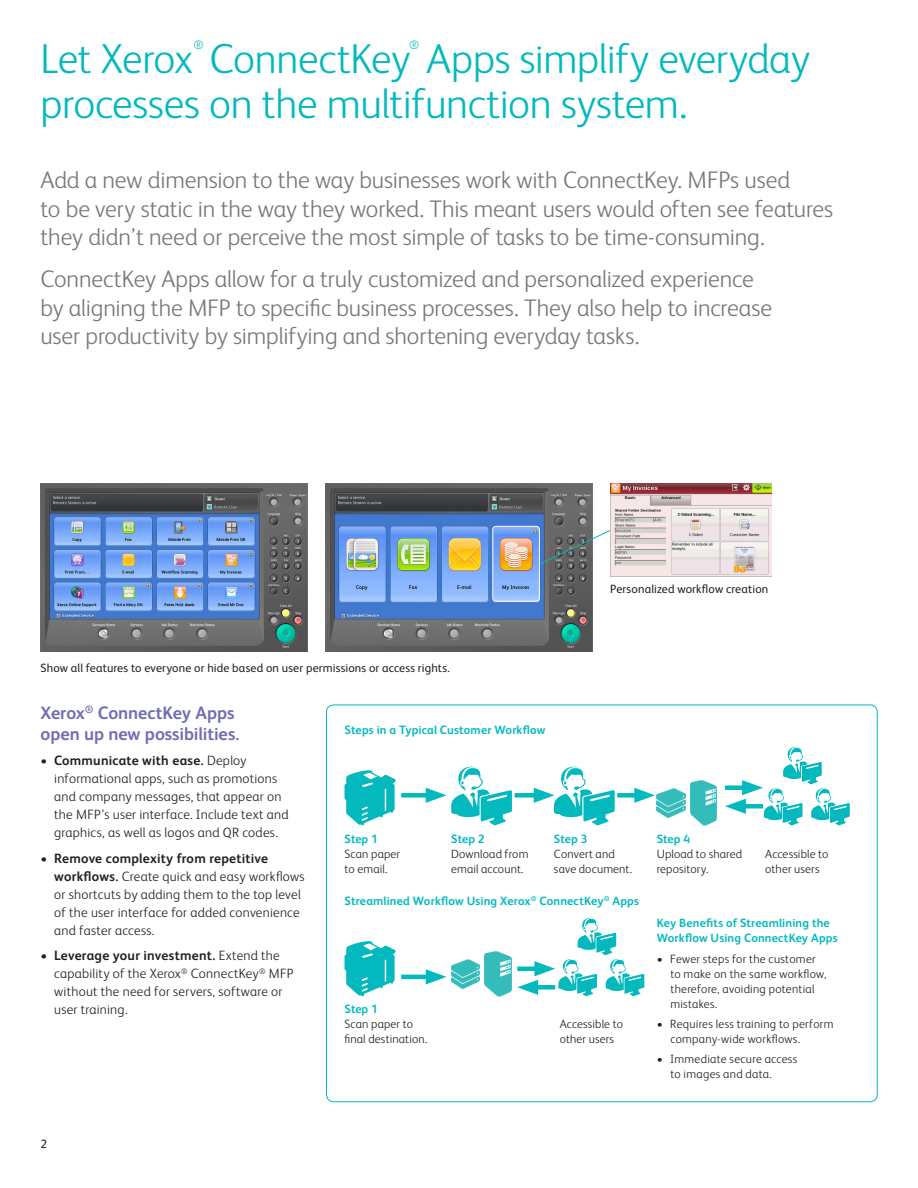
<style>
.page{position:relative;width:918px;height:1188px;background:#fff}
.page>*{position:absolute;margin:0;border:0;box-sizing:border-box;transform-origin:0 0}
.Interior_Page_Title{font:300 42px "Xerox Sans";letter-spacing:-.01em;color:#03b9bd}
.Intro_Para___Body_Te{font:300 24px/28.5px "Xerox Sans";letter-spacing:-.005em;color:#76787b}
.Body_Subhead-mn{font:700 18px/21px "Xerox Sans";letter-spacing:-.005em;color:#716eb3}
.t1{font:300 13.5px/18px "Xerox Sans";letter-spacing:.02em;color:#231f20}
.Interior_Page_Title-2{font:300 12.3px "Xerox Sans";color:#03b9bd}
.Sidebar_Text___8_10{font:300 12px/15px "Xerox Sans";letter-spacing:.015em;color:#231f20}
.Sidebar_Headline___8{font:700 12px/15px "Xerox Sans";letter-spacing:.01em;color:#03b9bd}
.INS___Footer___Capti{font:12px "Xerox Sans";letter-spacing:.015em;color:#231f20}
.s1{font-weight:700}
.s2{font-weight:700;color:#03b9bd}
</style>
<div class="page">
<img style="left:326px;top:483px;width:266px;height:169px">
<svg style="left:539px;top:527px;width:71px;height:38px"></svg>
<img style="left:41px;top:483px;width:267px;height:169px">
<svg style="left:345px;top:770px;width:51px;height:55px"></svg>
<img style="left:657px;top:789px;width:28px;height:29px">
<img style="left:690px;top:781px;width:27px;height:44px">
<svg style="left:345px;top:941px;width:51px;height:55px"></svg>
<img style="left:451px;top:960px;width:29px;height:29px">
<img style="left:485px;top:951px;width:26px;height:45px">
<div style="left:401px;top:793px;width:33px;height:5px;background:#03b9bd"></div>
<svg style="left:426px;top:767px;width:86px;height:59px"></svg>
<hr style="left:401px;top:975px;width:33px;height:4px;background:#03b9bd">
<svg style="left:426px;top:969px;width:21px;height:15px"></svg>
<div style="left:515px;top:793px;width:27px;height:5px;background:#03b9bd"></div>
<svg style="left:534px;top:767px;width:81px;height:59px"></svg>
<div style="left:617px;top:793px;width:26px;height:5px;background:#03b9bd"></div>
<svg style="left:634px;top:788px;width:21px;height:15px"></svg>
<svg style="left:725px;top:747px;width:125px;height:78px"></svg>
<svg style="left:517px;top:918px;width:127px;height:78px"></svg>
<img style="left:610px;top:484px;width:162px;height:92px">
<div style="left:492px;top:526px;width:48px;height:76px;border:1px solid #fff;border-radius:3px"></div>
<p class="Interior_Page_Title-2" style="left:193px;top:37px;width:12px">®</p>
<p class="Interior_Page_Title-2" style="left:409px;top:37px;width:12px">®</p>
<p class="Interior_Page_Title" style="left:40px;top:76px;width:648px">processes on the multifunction system.</p>
<p class="Interior_Page_Title" style="left:40px;top:31px;width:771px">Let Xerox ConnectKey Apps simplify everyday</p>
<p class="Intro_Para___Body_Te" style="left:40px;top:165px;width:794px">Add a new dimension to the way businesses work with ConnectKey. MFPs used<br>to be very static in the way they worked. This meant users would often see features they didn’t need or perceive the most simple of tasks to be time-consuming.</p>
<p class="Intro_Para___Body_Te" style="left:40px;top:264px;width:733px">ConnectKey Apps allow for a truly customized and personalized experience by aligning the MFP to specific business processes. They also help to increase user productivity by simplifying and shortening everyday tasks.</p>
<p class="INS___Footer___Capti" style="left:40px;top:660px;width:411px">Show all features to everyone or hide based on user permissions or access rights.</p>
<p class="INS___Footer___Capti" style="left:610px;top:581px;width:160px">Personalized workflow creation</p>
<p class="Body_Subhead-mn" style="left:40px;top:701px;width:201px">Xerox<sup>®</sup> ConnectKey Apps open up new possibilities.</p>
<p class="t1" style="left:54px;top:751px;width:236px;text-indent:-14px">• <span class="s1">Communicate with ease.</span> Deploy informational apps, such as promotions and company messages, that appear on the MFP’s user interface. Include text and graphics, as well as logos and QR codes.</p>
<p class="t1" style="left:54px;top:848px;width:252px;text-indent:-14px">• <span class="s1">Remove complexity from repetitive workflows.</span> Create quick and easy workflows or shortcuts by adding them to the top level of the user interface for added convenience and faster access.</p>
<p class="t1" style="left:54px;top:946px;width:241px;text-indent:-14px">• <span class="s1">Leverage your investment.</span> Extend the capability of the Xerox<sup>®</sup> ConnectKey<sup>®</sup> MFP without the need for servers, software or user training.</p>
<p class="INS___Footer___Capti" style="left:40px;top:1135px;width:8px">2</p>
<p class="Sidebar_Headline___8" style="left:345px;top:722px;width:202px">Steps in a Typical Customer Workflow</p>
<p class="Sidebar_Text___8_10" style="left:345px;top:830px;width:57px"><span class="s2">Step 1<br></span>Scan paper to email.</p>
<p class="Sidebar_Text___8_10" style="left:451px;top:830px;width:79px"><span class="s2">Step 2<br></span>Download from email account.</p>
<p class="Sidebar_Text___8_10" style="left:554px;top:830px;width:80px"><span class="s2">Step 3<br></span>Convert and save document.</p>
<p class="Sidebar_Text___8_10" style="left:657px;top:830px;width:87px"><span class="s2">Step 4<br></span>Upload to shared repository.</p>
<p class="Sidebar_Headline___8" style="left:345px;top:892px;width:296px">Streamlined Workflow Using Xerox<sup>®</sup> ConnectKey<sup>®</sup> Apps</p>
<p class="Sidebar_Text___8_10" style="left:765px;top:845px;width:65px">Accessible to other users</p>
<p class="Sidebar_Text___8_10" style="left:345px;top:1001px;width:84px"><span class="s2">Step 1<br></span>Scan paper to final destination.</p>
<p class="Sidebar_Text___8_10" style="left:560px;top:1016px;width:65px">Accessible to other users</p>
<p class="Sidebar_Headline___8" style="left:657px;top:915px;width:182px">Key Benefits of Streamlining the<br>Workflow Using ConnectKey Apps</p>
<p class="Sidebar_Text___8_10" style="left:670px;top:950px;width:158px;text-indent:-14px">• Fewer steps for the customer to make on the same workflow, therefore, avoiding potential mistakes.</p>
<p class="Sidebar_Text___8_10" style="left:670px;top:1016px;width:165px;text-indent:-14px">• Requires less training to perform company-wide workflows.</p>
<p class="Sidebar_Text___8_10" style="left:670px;top:1051px;width:128px;text-indent:-14px">• Immediate secure access to images and data.</p>
</div>
